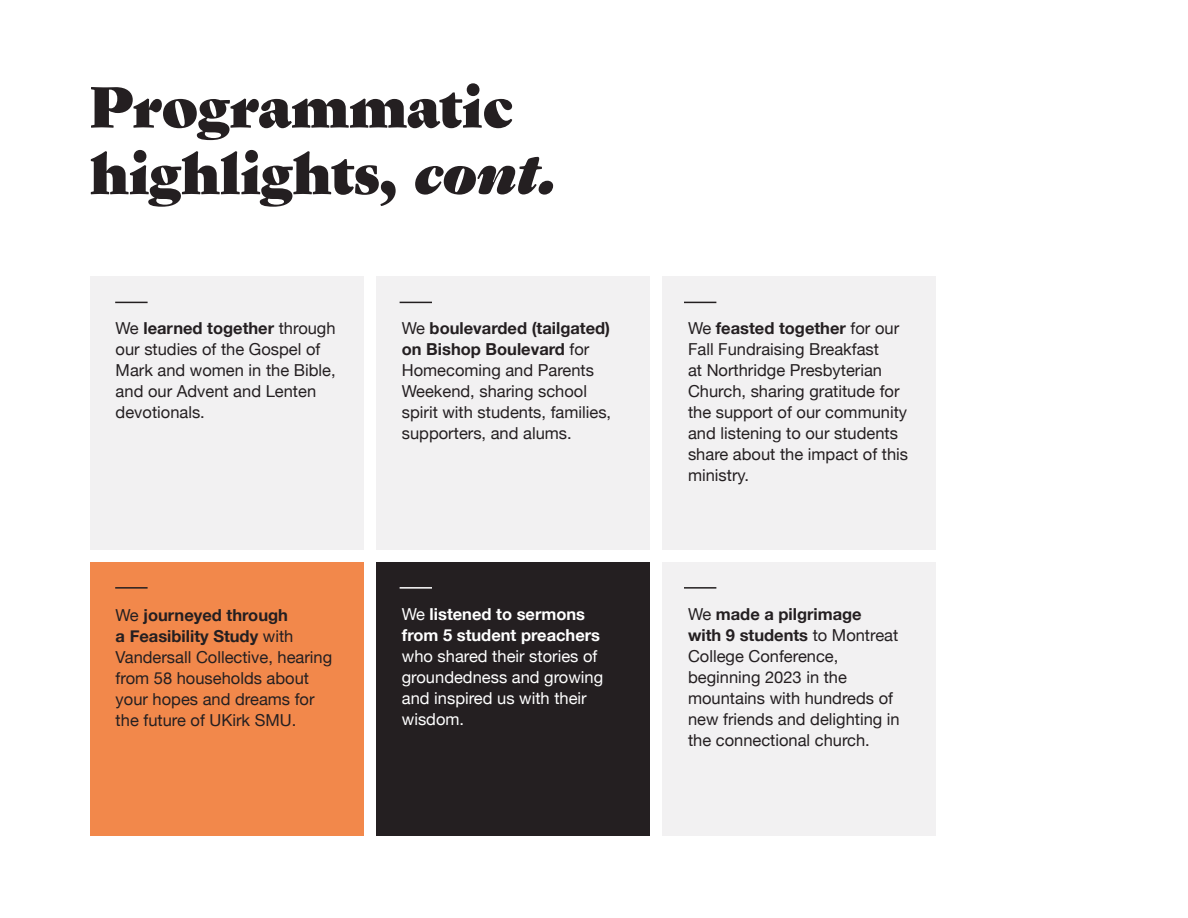
<style>
.page{position:relative;width:1188px;height:918px;background:#fff}
.page>*{position:absolute;margin:0;border:0;box-sizing:border-box;transform-origin:0 0}
.t1{font:55.5px/66.6px "Gastromond";color:#241f21}
.t2{font:16.5px/21px "Helvetica Neue";color:#241f21}
.t3{font:16.5px/21px "Helvetica Neue";color:#fff}
.s1{font-style:italic}
.s2{font-weight:700}
</style>
<div class="page">
<div style="left:90px;top:276px;width:274px;height:274px;background:#f2f1f2"></div>
<div style="left:90px;top:562px;width:274px;height:274px;background:#f2884b"></div>
<div style="left:376px;top:276px;width:274px;height:274px;background:#f2f1f2"></div>
<div style="left:662px;top:276px;width:274px;height:274px;background:#f2f1f2"></div>
<div style="left:376px;top:562px;width:274px;height:274px;background:#241f21"></div>
<div style="left:662px;top:562px;width:274px;height:274px;background:#f2f1f2"></div>
<hr style="left:115px;top:302px;width:33px;height:1px;background:#231f20">
<hr style="left:115px;top:587px;width:33px;height:2px;background:#231f20">
<hr style="left:400px;top:302px;width:32px;height:1px;background:#231f20">
<hr style="left:400px;top:587px;width:32px;height:2px;background:#fff">
<hr style="left:684px;top:302px;width:32px;height:1px;background:#231f20">
<hr style="left:684px;top:587px;width:32px;height:2px;background:#231f20">
<p class="t1" style="left:90px;top:69px;width:464px">Programmatic highlights, <span class="s1">cont.</span></p>
<p class="t2" style="left:116px;top:319px;width:222px">We <span class="s2">learned together</span> through our studies of the Gospel of<br>Mark and women in the Bible, and our Advent and Lenten devotionals.</p>
<p class="t2" style="left:116px;top:605px;width:218px">We <span class="s2">journeyed through<br>a Feasibility Study</span> with<br>Vandersall Collective, hearing from 58 households about your hopes and dreams for the future of UKirk SMU.</p>
<p class="t2" style="left:402px;top:319px;width:211px">We <span class="s2">boulevarded (tailgated) on Bishop Boulevard</span> for<br>Homecoming and Parents<br>Weekend, sharing school spirit with students, families, supporters, and alums.</p>
<p class="t2" style="left:688px;top:319px;width:222px">We <span class="s2">feasted together</span> for our<br>Fall Fundraising Breakfast<br>at Northridge Presbyterian<br>Church, sharing gratitude for the support of our community and listening to our students share about the impact of this ministry.</p>
<p class="t3" style="left:402px;top:605px;width:203px">We <span class="s2">listened to sermons from 5 student preachers </span>who shared their stories of groundedness and growing and inspired us with their wisdom.</p>
<p class="t2" style="left:688px;top:605px;width:213px">We <span class="s2">made a pilgrimage<br>with 9 students</span> to Montreat<br>College Conference, beginning 2023 in the mountains with hundreds of new friends and delighting in the connectional church.</p>
</div>
